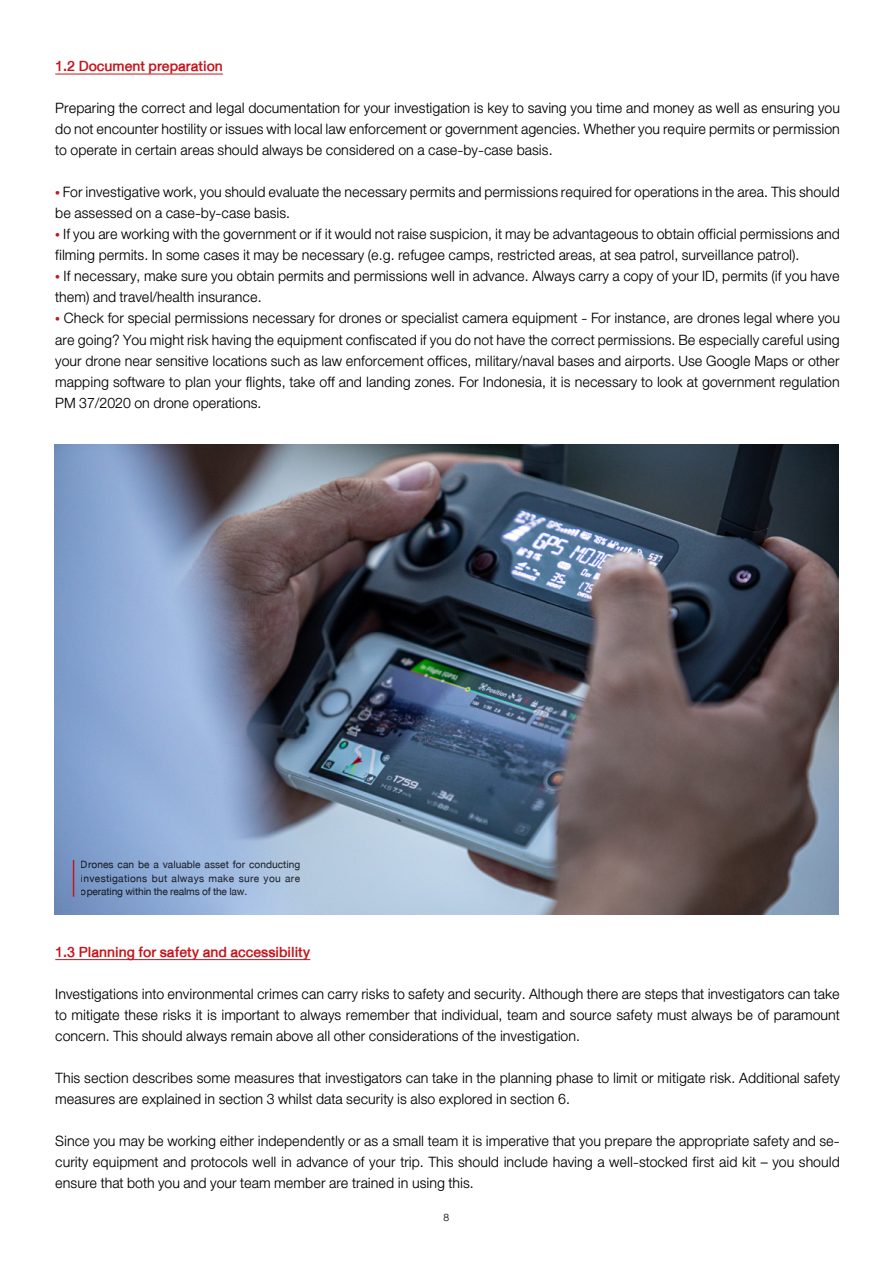
<style>
.page{position:relative;width:893px;height:1263px;background:#fff}
.page>*{position:absolute;margin:0;border:0;box-sizing:border-box;transform-origin:0 0}
.t1{font:21px/21px "DB Helvethaica X Li";color:#000;text-align:justify}
.t2{font:500 21px "DB Helvethaica X";color:#c4161c}
.t3{font:15px/13.5px "DB Helvethaica X 55";letter-spacing:-.01em;color:#000;text-align:justify}
.t4{font:15px "DB Helvethaica X Li";color:#000}
.s1{color:#c4161c}
</style>
<div class="page">
<hr style="left:55px;top:74px;width:168px;height:1px;background:#c4161c">
<hr style="left:55px;top:959px;width:255px;height:1px;background:#c4161c">
<img style="left:54px;top:444px;width:785px;height:470px">
<hr style="left:73px;top:860px;width:1px;height:37px;background:#c4161c">
<p class="t2" style="left:55px;top:55px;width:169px">1.2 Document preparation</p>
<p class="t1" style="left:55px;top:98px;width:786px">Preparing the correct and legal documentation for your investigation is key to saving you time and money as well as ensuring you do not encounter hostility or issues with local law enforcement or government agencies. Whether you require permits or permission to operate in certain areas should always be considered on a case-by-case basis.</p>
<p class="t1" style="left:55px;top:182px;width:786px"><span class="s1">•</span> For investigative work, you should evaluate the necessary permits and permissions required for operations in the area. This should be assessed on a case-by-case basis.</p>
<p class="t1" style="left:55px;top:224px;width:786px"><span class="s1">•</span> If you are working with the government or if it would not raise suspicion, it may be advantageous to obtain official permissions and filming permits. In some cases it may be necessary (e.g. refugee camps, restricted areas, at sea patrol, surveillance patrol).</p>
<p class="t1" style="left:55px;top:266px;width:786px"><span class="s1">•</span> If necessary, make sure you obtain permits and permissions well in advance. Always carry a copy of your ID, permits (if you have them) and travel/health insurance.</p>
<p class="t1" style="left:55px;top:308px;width:786px"><span class="s1">•</span> Check for special permissions necessary for drones or specialist camera equipment - For instance, are drones legal where you are going? You might risk having the equipment confiscated if you do not have the correct permissions. Be especially careful using your drone near sensitive locations such as law enforcement offices, military/naval bases and airports. Use Google Maps or other mapping software to plan your flights, take off and landing zones. For Indonesia, it is necessary to look at government regulation PM 37/2020 on drone operations.</p>
<p class="t3" style="left:81px;top:858px;width:221px">Drones can be a valuable asset for conducting investigations but always make sure you are operating within the realms of the law.</p>
<p class="t2" style="left:55px;top:940px;width:257px">1.3 Planning for safety and accessibility</p>
<p class="t1" style="left:55px;top:983px;width:786px">Investigations into environmental crimes can carry risks to safety and security. Although there are steps that investigators can take to mitigate these risks it is important to always remember that individual, team and source safety must always be of paramount concern. This should always remain above all other considerations of the investigation.</p>
<p class="t1" style="left:55px;top:1067px;width:786px">This section describes some measures that investigators can take in the planning phase to limit or mitigate risk. Additional safety measures are explained in section 3 whilst data security is also explored in section 6.</p>
<p class="t1" style="left:55px;top:1130px;width:786px">Since you may be working either independently or as a small team it is imperative that you prepare the appropriate safety and se&shy;curity equipment and protocols well in advance of your trip. This should include having a well-stocked first aid kit – you should ensure that both you and your team member are trained in using this.</p>
<p class="t4" style="left:444px;top:1210px;width:7px">8</p>
</div>
